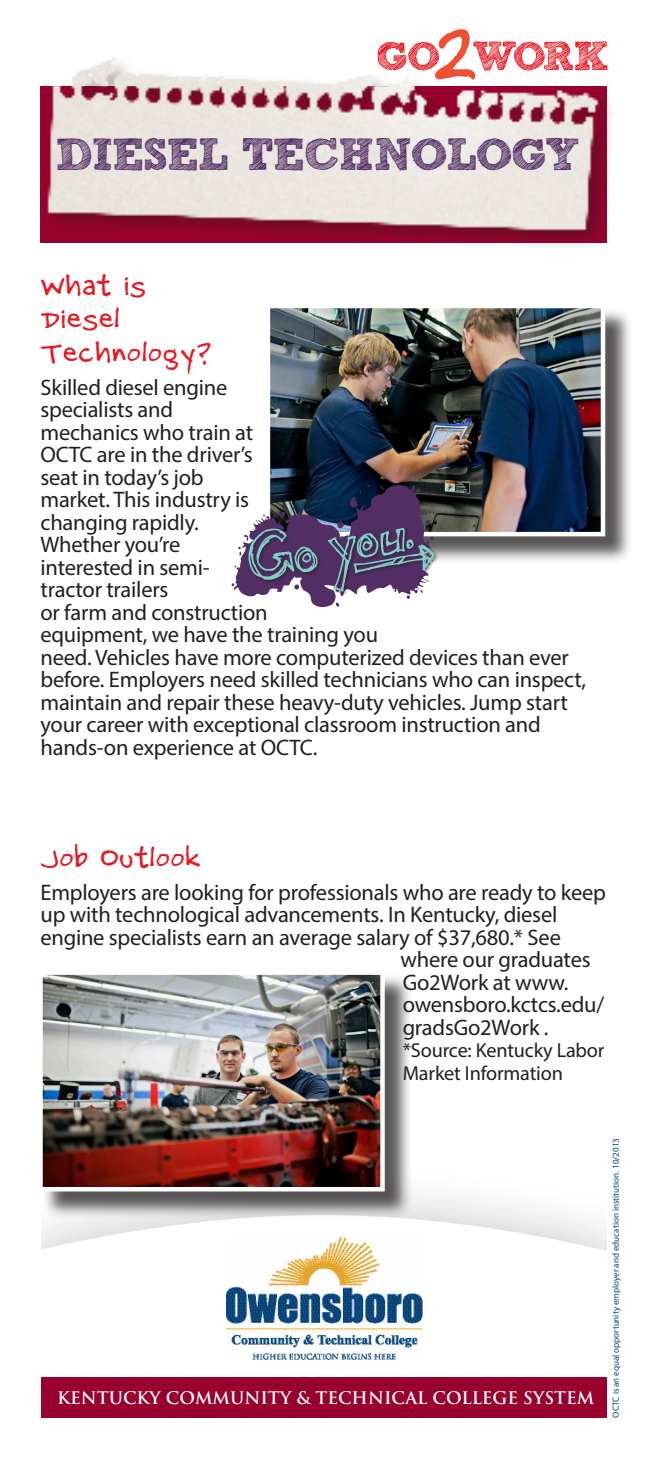
<style>
.page{position:relative;width:648px;height:1458px;background:#fff}
.page>*{position:absolute;margin:0;border:0;box-sizing:border-box;transform-origin:0 0}
.t1{font:45px "Sketch Rockwell";letter-spacing:-.03em;color:#522e64}
.t2{font:29.25px/33.8px "Matt B";color:#e51a23}
.t3{font:22.5px/22.5px "Myriad Pro";letter-spacing:-.01em;color:#231f20}
.t4{font:20.25px/22.5px "Myriad Pro";letter-spacing:-.01em;color:#231f20}
.t5{font:700 16.88px "Trajan Pro";color:#fff}
.t6{font:9px "Myriad Pro";color:#00467e}
</style>
<div class="page">
<svg style="left:41px;top:1215px;width:566px;height:145px"></svg>
<div style="left:40px;top:1377px;width:568px;height:41px;background:#98012d"></div>
<svg style="left:381px;top:29px;width:226px;height:17px"></svg>
<img style="left:40px;top:46px;width:571px;height:198px">
<img style="left:226px;top:1238px;width:196px;height:121px">
<div style="left:42px;top:974px;width:371px;height:245px;background:#231f20;opacity:.75"></div>
<img style="left:43px;top:975px;width:337px;height:211px">
<div style="left:38px;top:970px;width:347px;height:221px;border:4px solid #fff"></div>
<div style="left:269px;top:307px;width:365px;height:258px;background:#231f20;opacity:.75"></div>
<img style="left:271px;top:309px;width:329px;height:222px">
<div style="left:266px;top:304px;width:339px;height:232px;border:4px solid #fff"></div>
<div style="left:247px;top:527px;width:192px;height:69px;background:#231f20;opacity:.66"></div>
<svg style="left:231px;top:483px;width:204px;height:125px"></svg>
<p class="t1" style="left:55px;top:130px;width:526px">DIESEL TECHNOLOGY</p>
<p class="t2" style="left:40px;top:272px;width:173px">What is<br>Diesel<br>Technology?</p>
<p class="t3" style="left:40px;top:376px;width:214px">Skilled diesel engine specialists and mechanics who train at<br>OCTC are in the driver’s seat in today’s job market. This industry is changing rapidly.<br>Whether you’re interested in semi-</p>
<p class="t3" style="left:40px;top:578px;width:129px">tractor trailers</p>
<p class="t3" style="left:40px;top:601px;width:229px">or farm and construction</p>
<p class="t3" style="left:40px;top:623px;width:339px">equipment, we have the training you</p>
<p class="t3" style="left:40px;top:646px;width:547px">need. Vehicles have more computerized devices than ever before. Employers need skilled technicians who can inspect, maintain and repair these heavy-duty vehicles. Jump start your career with exceptional classroom instruction and hands-on experience at OCTC.</p>
<p class="t2" style="left:40px;top:845px;width:163px">Job Outlook</p>
<p class="t3" style="left:40px;top:881px;width:567px">Employers are looking for professionals who are ready to keep</p>
<p class="t3" style="left:40px;top:903px;width:518px">up with technological advancements. In Kentucky, diesel</p>
<p class="t3" style="left:40px;top:926px;width:522px">engine specialists earn an average salary of $37,680.* See</p>
<p class="t3" style="left:400px;top:948px;width:192px">where our graduates</p>
<p class="t3" style="left:403px;top:971px;width:167px">Go2Work at www.</p>
<p class="t3" style="left:403px;top:993px;width:203px">owensboro.kctcs.edu/</p>
<p class="t3" style="left:403px;top:1016px;width:147px">gradsGo2Work .</p>
<p class="t4" style="left:403px;top:1039px;width:203px">*Source: Kentucky Labor<br>Market Information</p>
<p class="t5" style="left:57px;top:1387px;width:539px">KENTUCKY COMMUNITY &amp; TECHNICAL COLLEGE SYSTEM</p>
<p class="t6" style="left:610px;top:1418px;width:281px;rotate:-90deg">OCTC is an equal opportunity employer and education institution. 10/2013</p>
</div>
